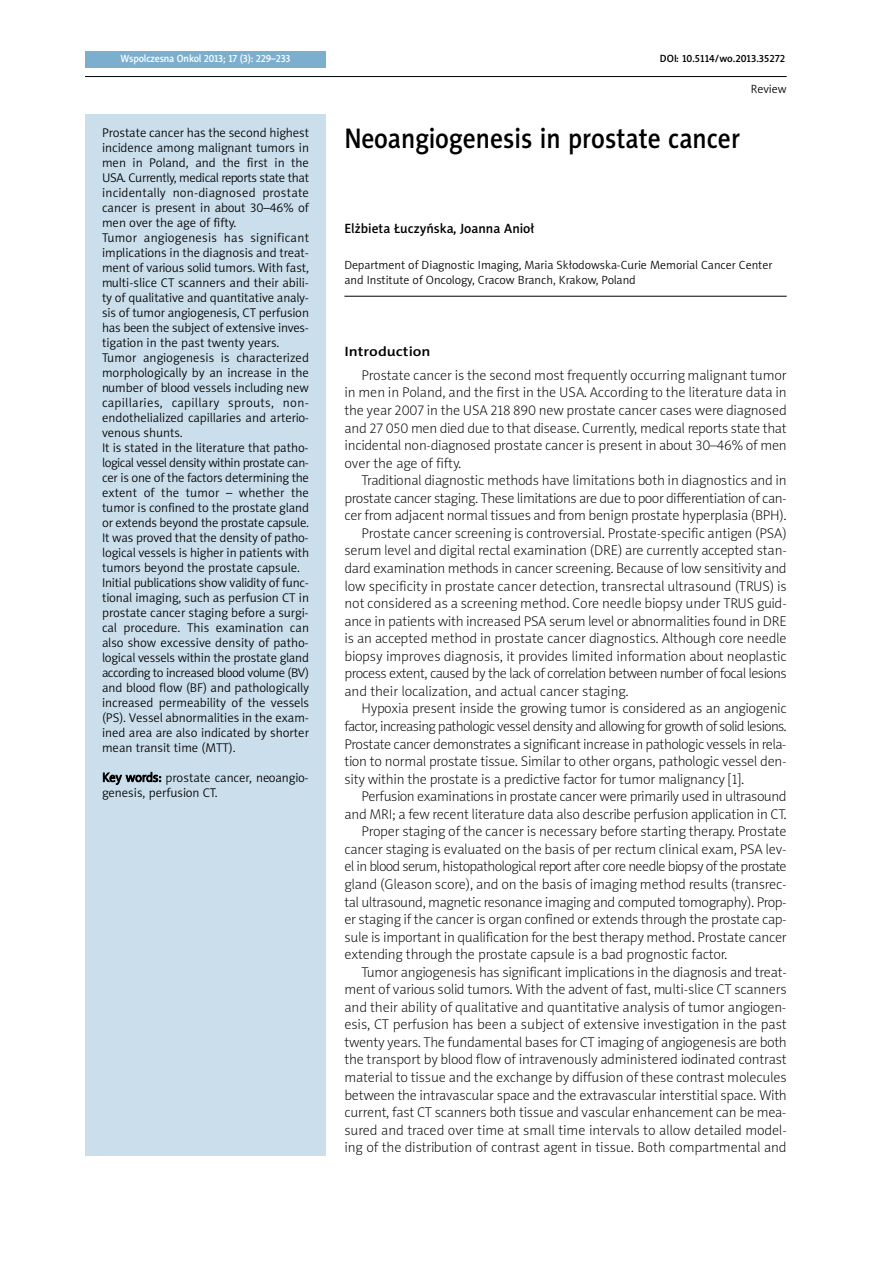
<style>
.page{position:relative;width:893px;height:1263px;background:#fff}
.page>*{position:absolute;margin:0;border:0;box-sizing:border-box;transform-origin:0 0}
.t1{font:28.5px "Naomi Sans EFNPS Medium";color:#000;scale:.9 1}
.t2{font:14.25px/17.5px "Naomi Sans EFNPS Thin";letter-spacing:-.01em;color:#000;text-align:justify}
.t3{font:14.25px "Naomi Sans EFNPS Thin";letter-spacing:-.04em;color:#000}
.t4{font:14.25px "Naomi Sans EFNPS Thin";letter-spacing:-.035em;color:#000}
.t5{font:14.25px "Naomi Sans EFNPS Thin";letter-spacing:-.03em;color:#000}
.t6{font:13.5px "Naomi Sans EFNPS Medium";color:#000}
.t7{font:13.5px "Naomi Sans EFNPS Medium";color:#000;scale:1.2 1}
.t8{font:12.75px/15px "Naomi Sans EFNPS Light";color:#000}
.t9{font:12px/15px "Naomi Sans EFNPS Light";color:#000}
.t10{font:10.5px "Naomi Sans EFNPS Medium";letter-spacing:-.015em;color:#fff;scale:.95 1}
.t11{font:10.5px "Naomi Sans EFNPS Medium";color:#000}
</style>
<div class="page">
<div style="left:85px;top:114px;width:241px;height:1041px;background:#cbdeeb"></div>
<div style="left:85px;top:51px;width:241px;height:16px;background:#7caece"></div>
<hr style="left:85px;top:76px;width:702px;height:1px;background:#000">
<hr style="left:344px;top:296px;width:443px;height:1px;background:#000">
<p class="t10" style="left:121px;top:54px;width:180px">Wspolczesna Onkol 2013; 17 (3): 229–233</p>
<p class="t8" style="left:102px;top:126px;width:208px">Prostate cancer has the second highest incidence among malignant tumors in men in Poland, and the first in the USA. Currently, medical reports state that incidentally non-diagnosed prostate cancer is present in about 30–46% of men over the age of fifty.<br>Tumor angiogenesis has significant implications in the diagnosis and treat&shy;ment of various solid tumors. With fast, multi-slice CT scanners and their abili&shy;ty of qualitative and quantitative analy&shy;sis of tumor angiogenesis, CT perfusion has been the subject of extensive inves&shy;tigation in the past twenty years.<br>Tumor angiogenesis is characterized morphologically by an increase in the number of blood vessels including new capillaries, capillary sprouts, non&shy;endothelialized capillaries and arterio&shy;venous shunts.<br>It is stated in the literature that patho&shy;logical vessel density within prostate can&shy;cer is one of the factors determining the extent of the tumor – whether the tumor is confined to the prostate gland or extends beyond the prostate capsule.<br>It was proved that the density of patho&shy;logical vessels is higher in patients with tumors beyond the prostate capsule.<br>Initial publications show validity of func&shy;tional imaging, such as perfusion CT in prostate cancer staging before a surgi&shy;cal procedure. This examination can also show excessive density of patho&shy;logical vessels within the prostate gland according to increased blood volume (BV) and blood flow (BF) and pathologically increased permeability of the vessels (PS). Vessel abnormalities in the exam&shy;ined area are also indicated by shorter mean transit time (MTT).</p>
<p class="t8" style="left:102px;top:771px;width:208px">Key words: prostate cancer, neoangio&shy;genesis, perfusion CT.</p>
<p class="t11" style="left:660px;top:54px;width:127px">DOI: 10.5114/wo.2013.35272</p>
<p class="t9" style="left:751px;top:82px;width:37px">Review</p>
<h1 class="t1" style="left:344px;top:128px;width:441px">Neoangiogenesis in prostate cancer</h1>
<p class="t6" style="left:344px;top:223px;width:191px">Elżbieta Łuczyńska, Joanna Anioł</p>
<p class="t9" style="left:344px;top:259px;width:429px">Department of Diagnostic Imaging, Maria Skłodowska-Curie Memorial Cancer Center and Institute of Oncology, Cracow Branch, Krakow, Poland</p>
<p class="t7" style="left:344px;top:346px;width:73px">Introduction</p>
<p class="t2" style="left:344px;top:367px;width:444px;text-indent:17px">Prostate cancer is the second most frequently occurring malignant tumor in men in Poland, and the first in the USA. According to the literature data in the year 2007 in the USA 218 890 new prostate cancer cases were diagnosed and 27 050 men died due to that disease. Currently, medical reports state that incidental non-diagnosed prostate cancer is present in about 30–46% of men over the age of fifty.</p>
<p class="t2" style="left:361px;top:473px;width:427px">Traditional diagnostic methods have limitations both in diagnostics and in</p>
<p class="t2" style="left:344px;top:490px;width:444px">prostate cancer staging. These limitations are due to poor differentiation of can-</p>
<p class="t2" style="left:344px;top:508px;width:444px">cer from adjacent normal tissues and from benign prostate hyperplasia (BPH).</p>
<p class="t2" style="left:361px;top:525px;width:427px">Prostate cancer screening is controversial. Prostate-specific antigen (PSA)</p>
<p class="t2" style="left:344px;top:543px;width:444px">serum level and digital rectal examination (DRE) are currently accepted stan-</p>
<p class="t2" style="left:344px;top:561px;width:444px">dard examination methods in cancer screening. Because of low sensitivity and</p>
<p class="t2" style="left:344px;top:578px;width:444px">low specificity in prostate cancer detection, transrectal ultrasound (TRUS) is</p>
<p class="t2" style="left:344px;top:596px;width:444px">not considered as a screening method. Core needle biopsy under TRUS guid-</p>
<p class="t2" style="left:344px;top:613px;width:444px">ance in patients with increased PSA serum level or abnormalities found in DRE</p>
<p class="t2" style="left:344px;top:631px;width:444px">is an accepted method in prostate cancer diagnostics. Although core needle</p>
<p class="t2" style="left:344px;top:648px;width:444px">biopsy improves diagnosis, it provides limited information about neoplastic</p>
<p class="t5" style="left:344px;top:668px;width:444px">process extent, caused by the lack of correlation between number of focal lesions</p>
<p class="t2" style="left:344px;top:683px;width:286px">and their localization, and actual cancer staging.</p>
<p class="t2" style="left:361px;top:701px;width:427px">Hypoxia present inside the growing tumor is considered as an angiogenic</p>
<p class="t3" style="left:344px;top:721px;width:444px">factor, increasing pathologic vessel density and allowing for growth of solid lesions.</p>
<p class="t2" style="left:344px;top:736px;width:443px">Prostate cancer demonstrates a significant increase in pathologic vessels in rela-</p>
<p class="t2" style="left:344px;top:754px;width:444px">tion to normal prostate tissue. Similar to other organs, pathologic vessel den-</p>
<p class="t2" style="left:344px;top:771px;width:401px">sity within the prostate is a predictive factor for tumor malignancy [1].</p>
<p class="t2" style="left:361px;top:789px;width:427px">Perfusion examinations in prostate cancer were primarily used in ultrasound</p>
<p class="t2" style="left:344px;top:806px;width:444px">and MRI; a few recent literature data also describe perfusion application in CT.</p>
<p class="t2" style="left:361px;top:824px;width:427px">Proper staging of the cancer is necessary before starting therapy. Prostate</p>
<p class="t2" style="left:344px;top:841px;width:444px">cancer staging is evaluated on the basis of per rectum clinical exam, PSA lev-</p>
<p class="t4" style="left:344px;top:861px;width:444px">el in blood serum, histopathological report after core needle biopsy of the prostate</p>
<p class="t2" style="left:344px;top:876px;width:444px">gland (Gleason score), and on the basis of imaging method results (transrec-</p>
<p class="t2" style="left:344px;top:894px;width:444px">tal ultrasound, magnetic resonance imaging and computed tomography). Prop-</p>
<p class="t2" style="left:344px;top:912px;width:444px">er staging if the cancer is organ confined or extends through the prostate cap-</p>
<p class="t2" style="left:344px;top:929px;width:444px">sule is important in qualification for the best therapy method. Prostate cancer</p>
<p class="t2" style="left:344px;top:947px;width:384px">extending through the prostate capsule is a bad prognostic factor.</p>
<p class="t2" style="left:361px;top:964px;width:427px">Tumor angiogenesis has significant implications in the diagnosis and treat-</p>
<p class="t2" style="left:344px;top:982px;width:444px">ment of various solid tumors. With the advent of fast, multi-slice CT scanners</p>
<p class="t2" style="left:344px;top:999px;width:443px">and their ability of qualitative and quantitative analysis of tumor angiogen-</p>
<p class="t2" style="left:344px;top:1017px;width:444px">esis, CT perfusion has been a subject of extensive investigation in the past</p>
<p class="t2" style="left:344px;top:1034px;width:444px">twenty years. The fundamental bases for CT imaging of angiogenesis are both</p>
<p class="t2" style="left:344px;top:1052px;width:444px">the transport by blood flow of intravenously administered iodinated contrast</p>
<p class="t2" style="left:344px;top:1070px;width:444px">material to tissue and the exchange by diffusion of these contrast molecules</p>
<p class="t2" style="left:344px;top:1087px;width:444px">between the intravascular space and the extravascular interstitial space. With</p>
<p class="t2" style="left:344px;top:1105px;width:443px">current, fast CT scanners both tissue and vascular enhancement can be mea-</p>
<p class="t2" style="left:344px;top:1122px;width:444px">sured and traced over time at small time intervals to allow detailed model-</p>
<p class="t2" style="left:344px;top:1140px;width:444px">ing of the distribution of contrast agent in tissue. Both compartmental and</p>
</div>
